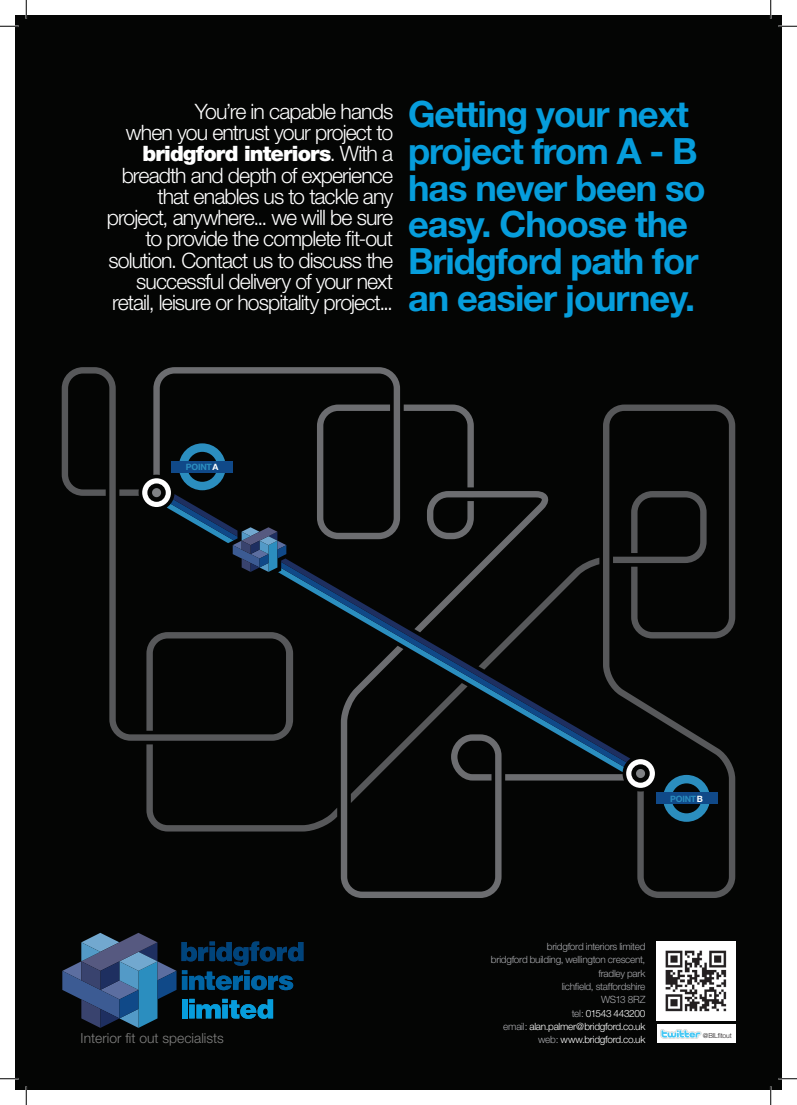
<style>
.page{position:relative;width:797px;height:1105px;background:#fff}
.page>*{position:absolute;margin:0;border:0;box-sizing:border-box;transform-origin:0 0}
.t1{font:700 36.25px/36.8px "Helvetica Neue";letter-spacing:-.03em;color:#069ddc}
.t2{font:300 21.25px/21.2px "Helvetica Neue";letter-spacing:-.045em;color:#fff;text-align:right}
.t3{font:300 13.88px "Helvetica Neue";color:#80807f}
.t4{font:300 10px/13.4px "Helvetica Neue";letter-spacing:-.025em;color:#a8a9ad;text-align:right}
.t5{font:700 8.75px "Helvetica Neue";letter-spacing:-.03em;color:#2b8ebf}
.t6{font:300 6.88px "Helvetica Neue";letter-spacing:-.02em;color:#231f20}
.s1{font-weight:900}
.s2{color:#fff}
</style>
<div class="page">
<div style="left:16px;top:16px;width:765px;height:1073px;background:#040504"></div>
<svg style="left:62px;top:933px;width:241px;height:95px"></svg>
<img style="left:657px;top:942px;width:78px;height:78px">
<div style="left:657px;top:1024px;width:78px;height:19px;background:#fff"></div>
<svg style="left:660px;top:1029px;width:41px;height:9px"></svg>
<svg style="left:341px;top:772px;width:160px;height:126px;fill:#040504"></svg>
<svg style="left:293px;top:367px;width:107px;height:172px;fill:#040504"></svg>
<svg style="left:505px;top:772px;width:98px;height:16px"></svg>
<svg style="left:146px;top:744px;width:191px;height:87px"></svg>
<svg style="left:351px;top:772px;width:116px;height:31px"></svg>
<svg style="left:404px;top:404px;width:195px;height:154px"></svg>
<svg style="left:62px;top:367px;width:231px;height:374px;fill:#040504"></svg>
<svg style="left:603px;top:404px;width:132px;height:494px;fill:#040504"></svg>
<svg style="left:278px;top:572px;width:346px;height:200px;fill:#040504"></svg>
<svg style="left:281px;top:762px;width:345px;height:5px;fill:#040504"></svg>
<svg style="left:119px;top:443px;width:167px;height:129px"></svg>
<svg style="left:281px;top:558px;width:349px;height:204px;fill:#040504"></svg>
<svg style="left:0;top:25px;width:19px;height:2px"></svg>
<svg style="left:778px;top:25px;width:19px;height:2px"></svg>
<svg style="left:0;top:1078px;width:19px;height:1px"></svg>
<svg style="left:778px;top:1078px;width:19px;height:1px"></svg>
<svg style="left:25px;top:0;width:2px;height:19px"></svg>
<svg style="left:25px;top:1086px;width:2px;height:19px"></svg>
<svg style="left:770px;top:0;width:1px;height:19px"></svg>
<svg style="left:770px;top:1086px;width:1px;height:19px"></svg>
<p class="t2" style="left:107px;top:100px;width:288px">You’re in capable hands<br>when you entrust your project to <span class="s1">bridgford interiors</span>. With a breadth and depth of experience that enables us to tackle any project, anywhere... we will be sure to provide the complete fit-out solution. Contact us to discuss the successful delivery of your next retail, leisure or hospitality project...</p>
<h1 class="t1" style="left:408px;top:95px;width:299px">Getting your next project from A - B has never been so easy. Choose the<br>Bridgford path for an easier journey.</h1>
<p class="t5" style="left:186px;top:462px;width:34px">POINT<span class="s2">A</span></p>
<p class="t3" style="left:81px;top:1029px;width:145px">Interior fit out specialists</p>
<p class="t5" style="left:670px;top:793px;width:34px">POINT<span class="s2">B</span></p>
<p class="t4" style="left:491px;top:939px;width:156px">bridgford interiors limited<br>bridgford building, wellington crescent, fradley park<br>lichfield, staffordshire<br>WS13 8RZ<br>tel: <span class="s2">01543 443200<br></span>email: <span class="s2">alan.palmer@bridgford.co.uk </span>web: <span class="s2">www.bridgford.co.uk</span></p>
<p class="t6" style="left:702px;top:1031px;width:31px">@BILfitout</p>
</div>
